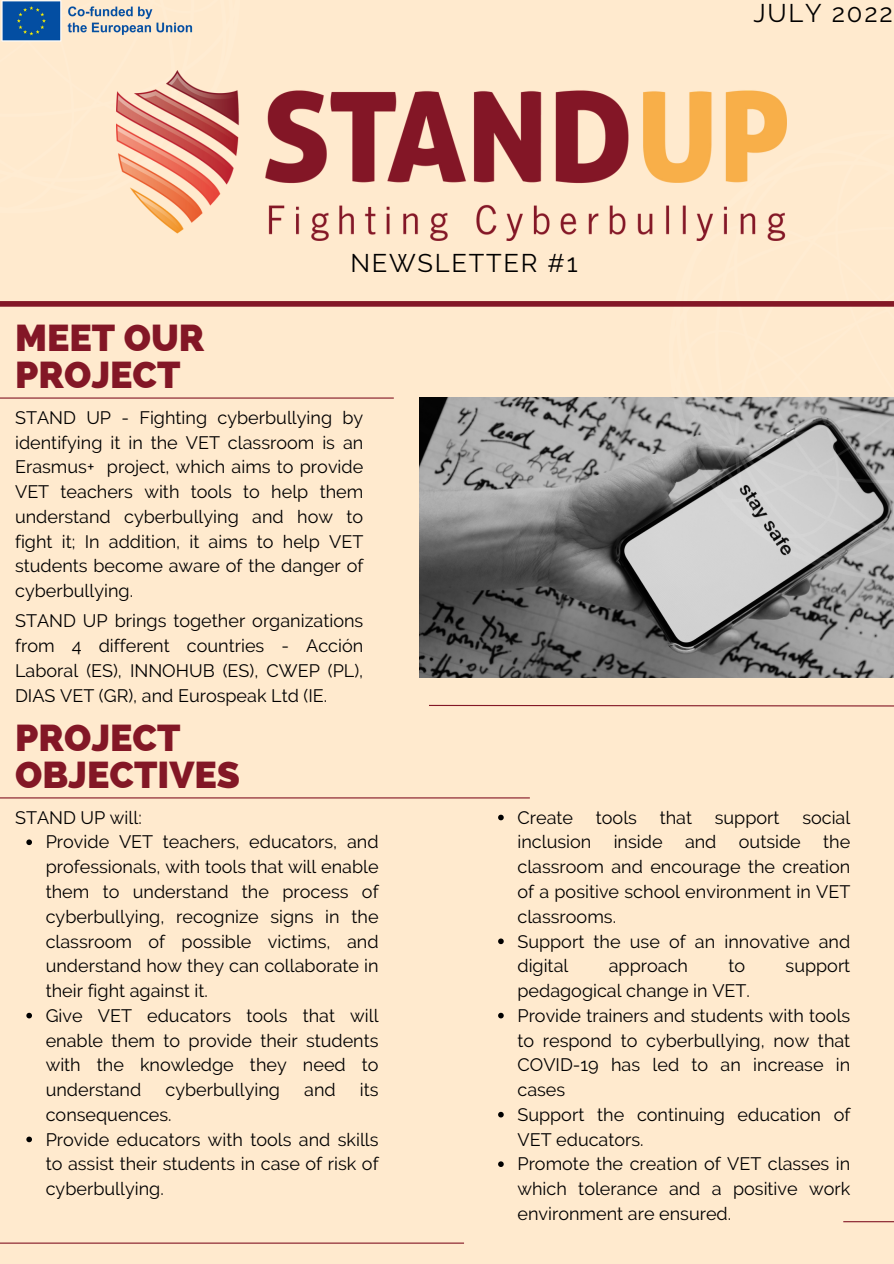
<style>
.page{position:relative;width:894px;height:1264px;background:#fff}
.page>*{position:absolute;margin:0;border:0;box-sizing:border-box;transform-origin:0 0}
.t1{font:800 37.5px/37.2px "Raleway";color:#831726}
.t2{font:25.5px "Raleway";letter-spacing:.07em;color:#000}
.t3{font:18px/24.8px "Raleway";color:#000;text-align:justify}
</style>
<div class="page">
<div style="left:0;top:0;width:893px;height:1263px;background:#ffeace"></div>
<img style="left:420px;top:397px;width:473px;height:280px">
<svg style="left:668px;top:130px;width:225px;height:450px"></svg>
<div style="left:0;top:301px;width:893px;height:6px;background:#831726"></div>
<hr style="left:0;top:397px;width:393px;height:1px;background:#831726">
<svg style="left:429px;top:704px;width:464px;height:3px"></svg>
<hr style="left:0;top:797px;width:529px;height:1px;background:#831726">
<hr style="left:0;top:1242px;width:464px;height:1px;background:#831726">
<hr style="left:843px;top:1221px;width:50px;height:1px;background:#831726">
<img style="left:116px;top:71px;width:669px;height:169px">
<img style="left:1px;top:0;width:192px;height:42px">
<svg style="left:26px;top:839px;width:6px;height:6px"></svg>
<svg style="left:26px;top:1012px;width:6px;height:6px"></svg>
<svg style="left:26px;top:1136px;width:6px;height:6px"></svg>
<svg style="left:498px;top:814px;width:5px;height:6px"></svg>
<svg style="left:498px;top:938px;width:5px;height:6px"></svg>
<svg style="left:498px;top:1012px;width:5px;height:6px"></svg>
<svg style="left:498px;top:1111px;width:5px;height:6px"></svg>
<svg style="left:498px;top:1161px;width:5px;height:5px"></svg>
<h2 class="t1" style="left:15px;top:319px;width:191px">MEET OUR<br>PROJECT</h2>
<p class="t2" style="left:350px;top:248px;width:229px">NEWSLETTER #1</p>
<h2 class="t3" style="left:15px;top:405px;width:349px">STAND UP - Fighting cyberbullying by identifying it in the VET classroom is an Erasmus+ project, which aims to provide VET teachers with tools to help them understand cyberbullying and how to fight it; In addition, it aims to help VET students become aware of the danger of cyberbullying.</h2>
<p class="t3" style="left:15px;top:608px;width:349px">STAND UP brings together organizations from 4 different countries - Acción Laboral (ES), INNOHUB (ES), CWEP (PL), DIAS VET (GR), and Eurospeak Ltd (IE.</p>
<p class="t1" style="left:15px;top:719px;width:226px">PROJECT<br>OBJECTIVES</p>
<p class="t2" style="left:753px;top:-2px;width:141px">JULY 2022</p>
<h1 class="t3" style="left:15px;top:805px;width:128px">STAND UP will:</h1>
<p class="t3" style="left:46px;top:829px;width:334px">Provide VET teachers, educators, and professionals, with tools that will enable them to understand the process of cyberbullying, recognize signs in the classroom of possible victims, and understand how they can collaborate in their fight against it.</p>
<p class="t3" style="left:46px;top:1003px;width:334px">Give VET educators tools that will enable them to provide their students with the knowledge they need to understand</p>
<p class="t3" style="left:165px;top:1077px;width:116px">cyberbullying</p>
<p class="t3" style="left:304px;top:1077px;width:33px">and</p>
<p class="t3" style="left:360px;top:1077px;width:20px">its</p>
<p class="t3" style="left:46px;top:1102px;width:127px">consequences.</p>
<h1 class="t3" style="left:46px;top:1126px;width:334px">Provide educators with tools and skills to assist their students in case of risk of cyberbullying.</h1>
<p class="t3" style="left:517px;top:805px;width:334px;text-indent:285px">social inclusion inside and outside the classroom and encourage the creation of a positive school environment in VET classrooms.</p>
<p class="t3" style="left:517px;top:928px;width:334px">Support the use of an innovative and digital</p>
<p class="t3" style="left:517px;top:805px;width:57px">Create</p>
<p class="t3" style="left:595px;top:805px;width:43px">tools</p>
<p class="t3" style="left:659px;top:805px;width:34px">that</p>
<p class="t3" style="left:714px;top:805px;width:66px">support</p>
<p class="t3" style="left:608px;top:953px;width:81px">approach</p>
<p class="t3" style="left:728px;top:953px;width:18px">to</p>
<p class="t3" style="left:785px;top:953px;width:66px">support</p>
<p class="t3" style="left:517px;top:978px;width:234px">pedagogical change in VET.</p>
<p class="t3" style="left:517px;top:1003px;width:334px">Provide trainers and students with tools to respond to cyberbullying, now that COVID-19 has led to an increase in cases</p>
<p class="t3" style="left:517px;top:1102px;width:334px">Support the continuing education of<br>VET educators.</p>
<p class="t3" style="left:517px;top:1151px;width:334px">Promote the creation of VET classes in which tolerance and a positive work environment are ensured.</p>
</div>
